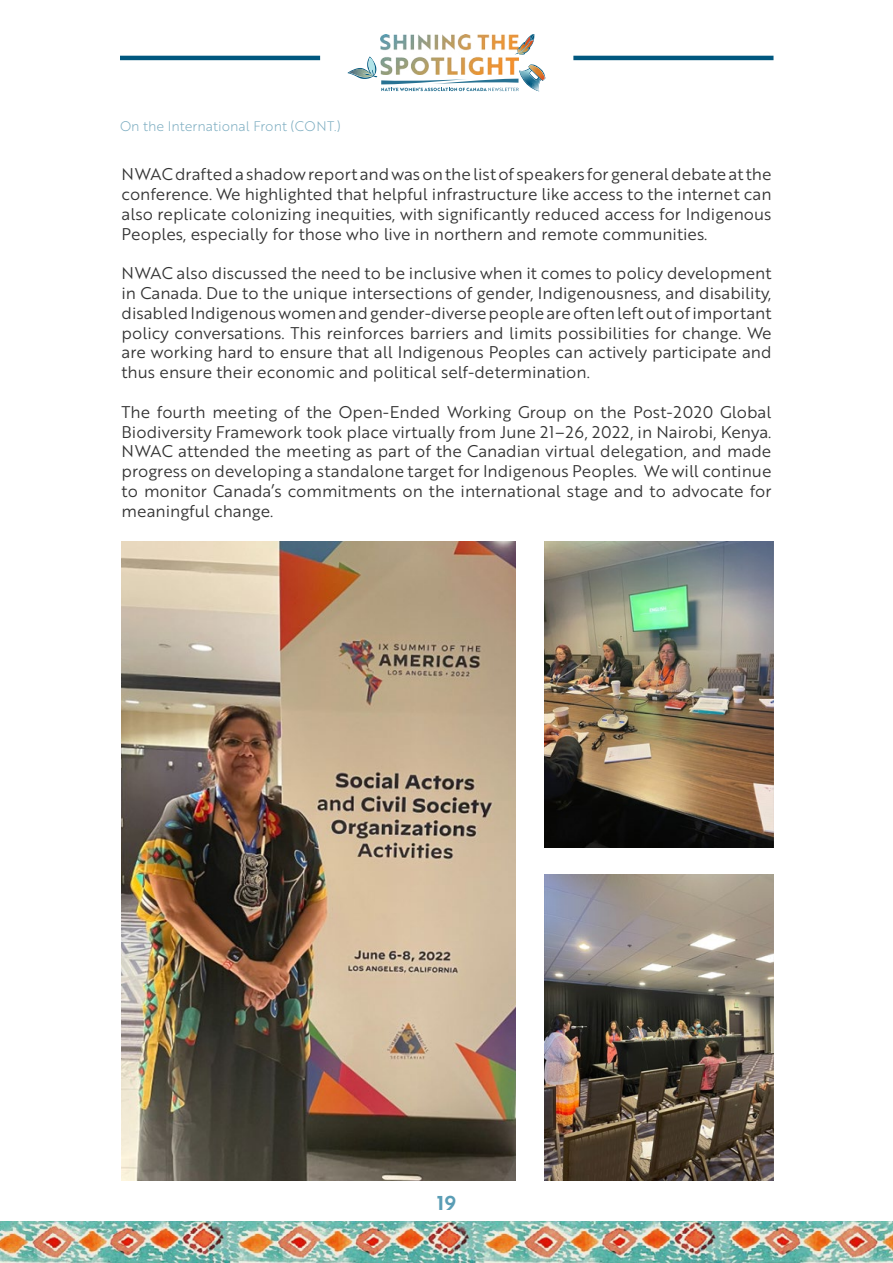
<style>
.page{position:relative;width:893px;height:1263px;background:#fff}
.page>*{position:absolute;margin:0;border:0;box-sizing:border-box;transform-origin:0 0}
.t1{font:19.5px "Brother 1816 Bold";color:#5a9db5}
.t2{font:16.5px/19.8px "Brother 1816 Book";color:#333;text-align:justify}
.t3{font:13.5px "Brother 1816 Light";color:#7bacc0}
</style>
<div class="page">
<img style="left:348px;top:34px;width:197px;height:57px">
<hr style="left:120px;top:56px;width:200px;height:4px;background:#00587f">
<hr style="left:573px;top:56px;width:200px;height:4px;background:#00587f">
<img style="left:122px;top:542px;width:394px;height:638px">
<img style="left:544px;top:875px;width:229px;height:305px">
<img style="left:544px;top:542px;width:229px;height:305px">
<img style="left:0;top:1221px;width:893px;height:42px">
<p class="t3" style="left:120px;top:116px;width:222px">On the International Front (CONT.)</p>
<p class="t2" style="left:122px;top:164px;width:651px">NWAC drafted a shadow report and was on the list of speakers for general debate at the conference. We highlighted that helpful infrastructure like access to the internet can also replicate colonizing inequities, with significantly reduced access for Indigenous Peoples, especially for those who live in northern and remote communities.</p>
<p class="t2" style="left:122px;top:263px;width:651px">NWAC also discussed the need to be inclusive when it comes to policy development in Canada. Due to the unique intersections of gender, Indigenousness, and disability, disabled Indigenous women and gender-diverse people are often left out of important policy conversations. This reinforces barriers and limits possibilities for change. We are working hard to ensure that all Indigenous Peoples can actively participate and thus ensure their economic and political self-determination.</p>
<p class="t2" style="left:122px;top:401px;width:651px">The fourth meeting of the Open-Ended Working Group on the Post-2020 Global Biodiversity Framework took place virtually from June 21–26, 2022, in Nairobi, Kenya.<br>NWAC attended the meeting as part of the Canadian virtual delegation, and made progress on developing a standalone target for Indigenous Peoples. We will continue to monitor Canada’s commitments on the international stage and to advocate for meaningful change.</p>
<p class="t1" style="left:437px;top:1188px;width:20px">19</p>
</div>
